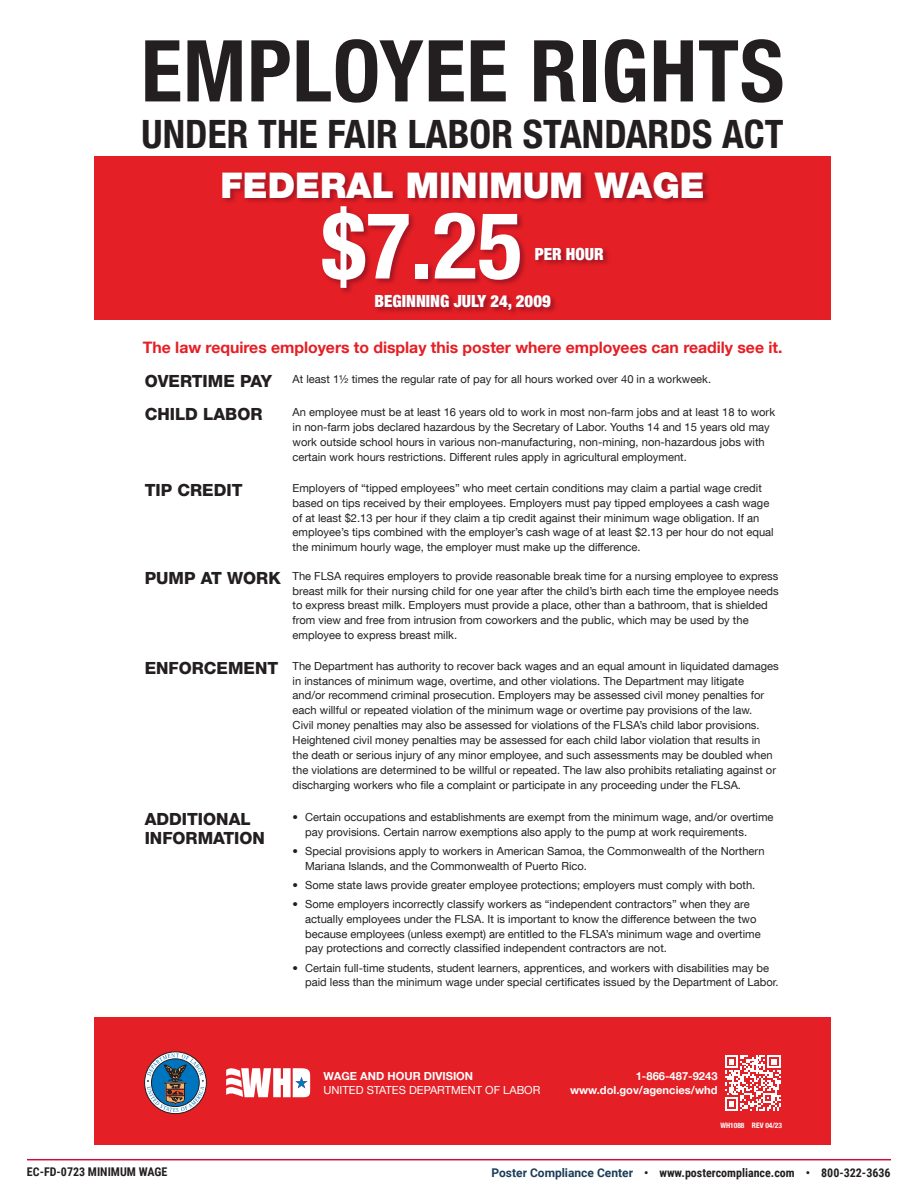
<style>
.page{position:relative;width:918px;height:1188px;background:#fff}
.page>*{position:absolute;margin:0;border:0;box-sizing:border-box;transform-origin:0 0}
.t1{font:700 condensed 93px "Helvetica Neue LT Com";color:#fff}
.t2{font:700 condensed 85.5px "Helvetica Neue LT Com";letter-spacing:.01em;color:#231f20}
.t3{font:700 condensed 39px "Helvetica Neue LT Com";letter-spacing:.005em;color:#231f20}
.t4{font:900 35.4px "Helvetica Neue LT Com";color:#fff}
.t5{font:800 16.8px/18.6px "Helvetica Neue LT Com";color:#231f20}
.t6{font:900 condensed 16.8px "Helvetica Neue LT Com";color:#fff}
.t7{font:700 15.75px "Helvetica Neue LT Com";color:#e41f25}
.t8{font:700 12px "Roboto Condensed";color:#231f20}
.t9{font:11.1px/14.9px "Helvetica Neue LT Com";color:#231f20}
.t10{font:11.1px/14.4px "Helvetica Neue LT Com";color:#fff}
.t11{font:700 11.1px/14.4px "Helvetica Neue LT Com";color:#fff;text-align:right}
.t12{font:700 condensed 7.5px "Helvetica Neue LT Com";color:#fff}
.s1{font-weight:800;font-size:16.8px}
.s2{font-weight:700}
.s3{font-family:"Roboto";color:#1c3d59}
</style>
<div class="page">
<div style="left:94px;top:156px;width:737px;height:164px;background:#e41f25"></div>
<div style="left:94px;top:1018px;width:737px;height:127px;background:#e41f25"></div>
<div style="left:144px;top:1051px;width:63px;height:63px;border:1px solid #231f20;border-radius:50%"></div>
<svg style="left:147px;top:1053px;width:57px;height:59px;background:#717c95"></svg>
<svg style="left:226px;top:1068px;width:84px;height:29px"></svg>
<svg style="left:725px;top:1055px;width:56px;height:56px"></svg>
<svg style="left:223px;top:172px;width:486px;height:142px"></svg>
<hr style="left:27px;top:1159px;width:864px;height:1px;background:#cb0e40">
<p class="t2" style="left:141px;top:20px;width:645px">EMPLOYEE RIGHTS</p>
<p class="t3" style="left:142px;top:111px;width:644px">UNDER THE FAIR LABOR STANDARDS ACT</p>
<p class="t4" style="left:221px;top:164px;width:486px">FEDERAL MINIMUM WAGE</p>
<p class="t1" style="left:321px;top:190px;width:202px">$7.25</p>
<p class="t6" style="left:535px;top:244px;width:71px">PER HOUR</p>
<p class="t6" style="left:375px;top:291px;width:178px">BEGINNING JULY 24, 2009</p>
<p class="t7" style="left:143px;top:337px;width:641px">The law requires employers to display this poster where employees can readily see it.</p>
<p class="t9" style="left:145px;top:371px;width:568px"><span class="s1">OVERTIME PAY</span> At least 1½ times the regular rate of pay for all hours worked over 40 in a workweek.</p>
<p class="t5" style="left:145px;top:405px;width:119px">CHILD LABOR</p>
<p class="t9" style="left:293px;top:405px;width:484px">An employee must be at least 16 years old to work in most non-farm jobs and at least 18 to work in non-farm jobs declared hazardous by the Secretary of Labor. Youths 14 and 15 years old may work outside school hours in various non-manufacturing, non-mining, non-hazardous jobs with certain work hours restrictions. Different rules apply in agricultural employment.</p>
<p class="t5" style="left:145px;top:480px;width:99px">TIP CREDIT</p>
<p class="t9" style="left:293px;top:480px;width:483px">Employers of “tipped employees” who meet certain conditions may claim a partial wage credit based on tips received by their employees. Employers must pay tipped employees a cash wage of at least $2.13 per hour if they claim a tip credit against their minimum wage obligation. If an employee’s tips combined with the employer’s cash wage of at least $2.13 per hour do not equal the minimum hourly wage, the employer must make up the difference.</p>
<p class="t9" style="left:293px;top:568px;width:488px;text-indent:-148px"><span class="s1">PUMP AT WORK</span> The FLSA requires employers to provide reasonable break time for a nursing employee to express breast milk for their nursing child for one year after the child’s birth each time the employee needs to express breast milk. Employers must provide a place, other than a bathroom, that is shielded from view and free from intrusion from coworkers and the public, which may be used by the employee to express breast milk.</p>
<p class="t9" style="left:293px;top:658px;width:488px;text-indent:-148px"><span class="s1">ENFORCEMENT</span> The Department has authority to recover back wages and an equal amount in liquidated damages in instances of minimum wage, overtime, and other violations. The Department may litigate and/or recommend criminal prosecution. Employers may be assessed civil money penalties for each willful or repeated violation of the minimum wage or overtime pay provisions of the law.<br>Civil money penalties may also be assessed for violations of the FLSA’s child labor provisions.<br>Heightened civil money penalties may be assessed for each child labor violation that results in the death or serious injury of any minor employee, and such assessments may be doubled when the violations are determined to be willful or repeated. The law also prohibits retaliating against or discharging workers who file a complaint or participate in any proceeding under the FLSA.</p>
<p class="t5" style="left:145px;top:810px;width:122px">ADDITIONAL<br>INFORMATION</p>
<p class="t9" style="left:305px;top:809px;width:470px;text-indent:-13px">• Certain occupations and establishments are exempt from the minimum wage, and/or overtime pay provisions. Certain narrow exemptions also apply to the pump at work requirements.</p>
<p class="t9" style="left:305px;top:843px;width:461px;text-indent:-13px">• Special provisions apply to workers in American Samoa, the Commonwealth of the Northern<br>Mariana Islands, and the Commonwealth of Puerto Rico.</p>
<p class="t9" style="left:293px;top:877px;width:464px">• Some state laws provide greater employee protections; employers must comply with both.</p>
<p class="t9" style="left:305px;top:896px;width:457px;text-indent:-13px">• Some employers incorrectly classify workers as “independent contractors” when they are actually employees under the FLSA. It is important to know the difference between the two because employees (unless exempt) are entitled to the FLSA’s minimum wage and overtime pay protections and correctly classified independent contractors are not.</p>
<p class="t9" style="left:305px;top:960px;width:475px;text-indent:-13px">• Certain full-time students, student learners, apprentices, and workers with disabilities may be paid less than the minimum wage under special certificates issued by the Department of Labor.</p>
<p class="t8" style="left:27px;top:1163px;width:142px">EC-FD-0723 MINIMUM WAGE</p>
<p class="t10" style="left:323px;top:1068px;width:218px"><span class="s2">WAGE AND HOUR DIVISION<br></span>UNITED STATES DEPARTMENT OF LABOR</p>
<p class="t11" style="left:570px;top:1068px;width:149px">1-866-487-9243 www.dol.gov/agencies/whd</p>
<p class="t12" style="left:720px;top:1121px;width:63px">WH1088 REV 04/23</p>
<p class="t8" style="left:492px;top:1164px;width:401px"><span class="s3">Poster Compliance Center</span> • www.postercompliance.com • 800-322-3636</p>
</div>
